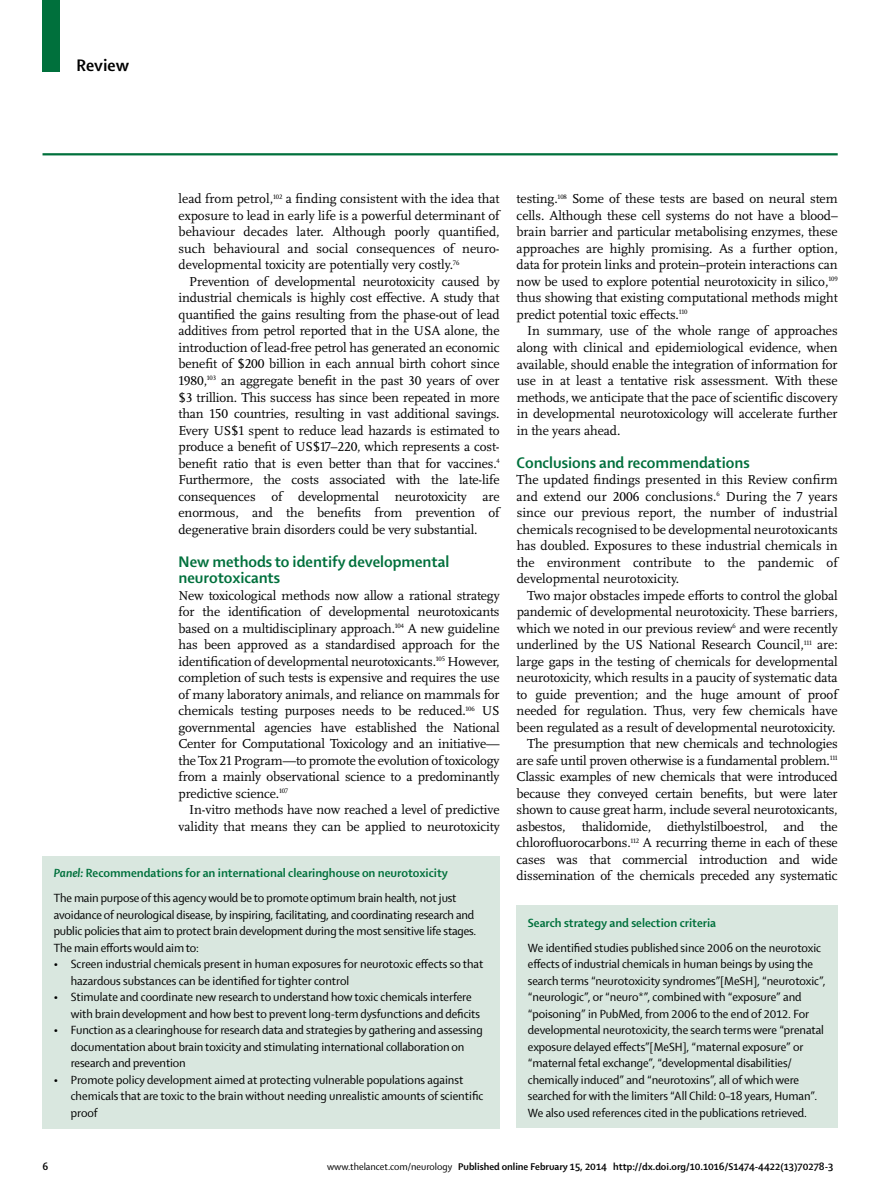
<style>
.page{position:relative;width:893px;height:1200px;background:#fff}
.page>*{position:absolute;margin:0;border:0;box-sizing:border-box;transform-origin:0 0}
.t1{font:700 18px "Shaker 2 Lancet";color:#000}
.t2{font:700 16.5px/16.5px "Shaker 2 Lancet";color:#00703c}
.t3{font:13.5px/16.5px "Scala Lancet Pro";letter-spacing:-.01em;color:#000;text-align:justify}
.t4{font:12.75px/16.5px "Shaker 2 Lancet";letter-spacing:-.005em;color:#000}
.t5{font:700 12.75px "Shaker 2 Lancet";color:#00703c}
.t6{font:700 10.5px "Shaker 2 Lancet";color:#000}
.s1{font-weight:700;font-style:italic;color:#00703c}
.s2{font-weight:700;color:#00703c}
.s3{font-weight:400}
</style>
<div class="page">
<div style="left:43px;top:0;width:17px;height:71px;background:#00703c"></div>
<hr style="left:43px;top:153px;width:795px;height:2px;background:#00703c">
<div style="left:43px;top:855px;width:457px;height:272px;background:#d9e7df"></div>
<div style="left:517px;top:905px;width:321px;height:222px;background:#d9e7df"></div>
<h1 class="t1" style="left:77px;top:54px;width:54px">Review</h1>
<p class="t3" style="left:179px;top:191px;width:323px">lead from petrol,<sup>102</sup> a finding consistent with the idea that exposure to lead in early life is a powerful determinant of behaviour decades later. Although poorly quantified, such behavioural and social consequences of neuro&shy;developmental toxicity are potentially very costly.<sup>76</sup></p>
<p class="t3" style="left:179px;top:273px;width:323px;text-indent:11px">Prevention of developmental neurotoxicity caused by industrial chemicals is highly cost effective. A study that quantified the gains resulting from the phase-out of lead additives from petrol reported that in the USA alone, the introduction of lead-free petrol has generated an economic benefit of $200 billion in each annual birth cohort since 1980,<sup>103</sup> an aggregate benefit in the past 30 years of over $3 trillion. This success has since been repeated in more than 150 countries, resulting in vast additional savings.<br>Every US$1 spent to reduce lead hazards is estimated to produce a benefit of US$17–220, which represents a cost&shy;benefit ratio that is even better than that for vaccines.<sup>4<br></sup>Furthermore, the costs associated with the late-life consequences of developmental neurotoxicity are enormous, and the benefits from prevention of degenerative brain disorders could be very substantial.</p>
<p class="t2" style="left:179px;top:552px;width:272px">New methods to identify developmental neurotoxicants</p>
<p class="t3" style="left:179px;top:587px;width:323px">New toxicological methods now allow a rational strategy for the identification of developmental neurotoxicants based on a multidisciplinary approach.<sup>104</sup> A new guideline has been approved as a standardised approach for the identification of developmental neurotoxicants.<sup>105</sup> However, completion of such tests is expensive and requires the use of many laboratory animals, and reliance on mammals for chemicals testing purposes needs to be reduced.<sup>106</sup> US governmental agencies have established the National Center for Computational Toxicology and an initiative— the Tox 21 Program—to promote the evolution of toxicology from a mainly observational science to a predominantly predictive science.<sup>107</sup></p>
<p class="t3" style="left:179px;top:801px;width:323px;text-align:right">In-vitro methods have now reached a level of predictive validity that means they can be applied to neurotoxicity</p>
<p class="t4" style="left:54px;top:859px;width:404px;line-height:25px"><span class="s1">Panel:</span> <span class="s2">Recommendations for an international clearinghouse on neurotoxicity<br></span>The main purpose of this agency would be to promote optimum brain health, not just</p>
<p class="t4" style="left:54px;top:905px;width:424px">avoidance of neurological disease, by inspiring, facilitating, and coordinating research and public policies that aim to protect brain development during the most sensitive life stages.<br>The main efforts would aim to:</p>
<p class="t4" style="left:71px;top:954px;width:414px;text-indent:-17px">• Screen industrial chemicals present in human exposures for neurotoxic effects so that hazardous substances can be identified for tighter control</p>
<p class="t4" style="left:71px;top:987px;width:411px;text-indent:-17px">• Stimulate and coordinate new research to understand how toxic chemicals interfere with brain development and how best to prevent long-term dysfunctions and deficits</p>
<p class="t4" style="left:71px;top:1020px;width:413px;text-indent:-17px">• Function as a clearinghouse for research data and strategies by gathering and assessing documentation about brain toxicity and stimulating international collaboration on research and prevention</p>
<p class="t4" style="left:71px;top:1070px;width:414px;text-indent:-17px">• Promote policy development aimed at protecting vulnerable populations against chemicals that are toxic to the brain without needing unrealistic amounts of scientific proof</p>
<p class="t3" style="left:517px;top:191px;width:323px">testing.<sup>108</sup> Some of these tests are based on neural stem cells. Although these cell systems do not have a blood– brain barrier and particular metabolising enzymes, these approaches are highly promising. As a further option, data for protein links and protein–protein interactions can now be used to explore potential neurotoxicity in silico,<sup>109 </sup>thus showing that existing computational methods might predict potential toxic effects.<sup>110</sup></p>
<p class="t3" style="left:517px;top:323px;width:323px;text-indent:11px">In summary, use of the whole range of approaches along with clinical and epidemiological evidence, when available, should enable the integration of information for use in at least a tentative risk assessment. With these methods, we anticipate that the pace of scientific discovery in developmental neurotoxicology will accelerate further in the years ahead.</p>
<p class="t2" style="left:517px;top:453px;width:234px">Conclusions and recommendations</p>
<p class="t3" style="left:517px;top:471px;width:323px">The updated findings presented in this Review confirm and extend our 2006 conclusions.<sup>6</sup> During the 7 years since our previous report, the number of industrial chemicals recognised to be developmental neurotoxicants has doubled. Exposures to these industrial chemicals in the environment contribute to the pandemic of developmental neurotoxicity.</p>
<p class="t3" style="left:517px;top:587px;width:323px;text-align:right">Two major obstacles impede efforts to control the global pandemic of developmental neurotoxicity. These barriers, which we noted in our previous review<sup>6</sup> and were recently underlined by the US National Research Council,<sup>111</sup> are: large gaps in the testing of chemicals for developmental neurotoxicity, which results in a paucity of systematic data to guide prevention; and the huge amount of proof needed for regulation. Thus, very few chemicals have been regulated as a result of developmental neurotoxicity.<br>The presumption that new chemicals and technologies are safe until proven otherwise is a fundamental problem.<sup>111<br></sup>Classic examples of new chemicals that were introduced because they conveyed certain benefits, but were later shown to cause great harm, include several neurotoxicants, asbestos, thalidomide, diethylstilboestrol, and the chlorofluorocarbons.<sup>112</sup> A recurring theme in each of these cases was that commercial introduction and wide dissemination of the chemicals preceded any systematic</p>
<p class="t5" style="left:528px;top:913px;width:190px">Search strategy and selection criteria</p>
<p class="t4" style="left:528px;top:938px;width:299px">We identified studies published since 2006 on the neurotoxic effects of industrial chemicals in human beings by using the search terms “neurotoxicity syndromes”[MeSH], “neurotoxic”, “neurologic”, or “neuro*”, combined with “exposure” and “poisoning” in PubMed, from 2006 to the end of 2012. For developmental neurotoxicity, the search terms were “prenatal exposure delayed effects”[MeSH], “maternal exposure” or “maternal fetal exchange”, “developmental disabilities/ chemically induced” and “neurotoxins”, all of which were searched for with the limiters “All Child: 0–18 years, Human”.<br>We also used references cited in the publications retrieved.</p>
<p class="t6" style="left:43px;top:1159px;width:7px">6</p>
<p class="t6" style="left:327px;top:1159px;width:508px"><span class="s3">www.thelancet.com/neurology</span> Published online February 15, 2014 http://dx.doi.org/10.1016/S1474-4422(13)70278-3</p>
</div>
